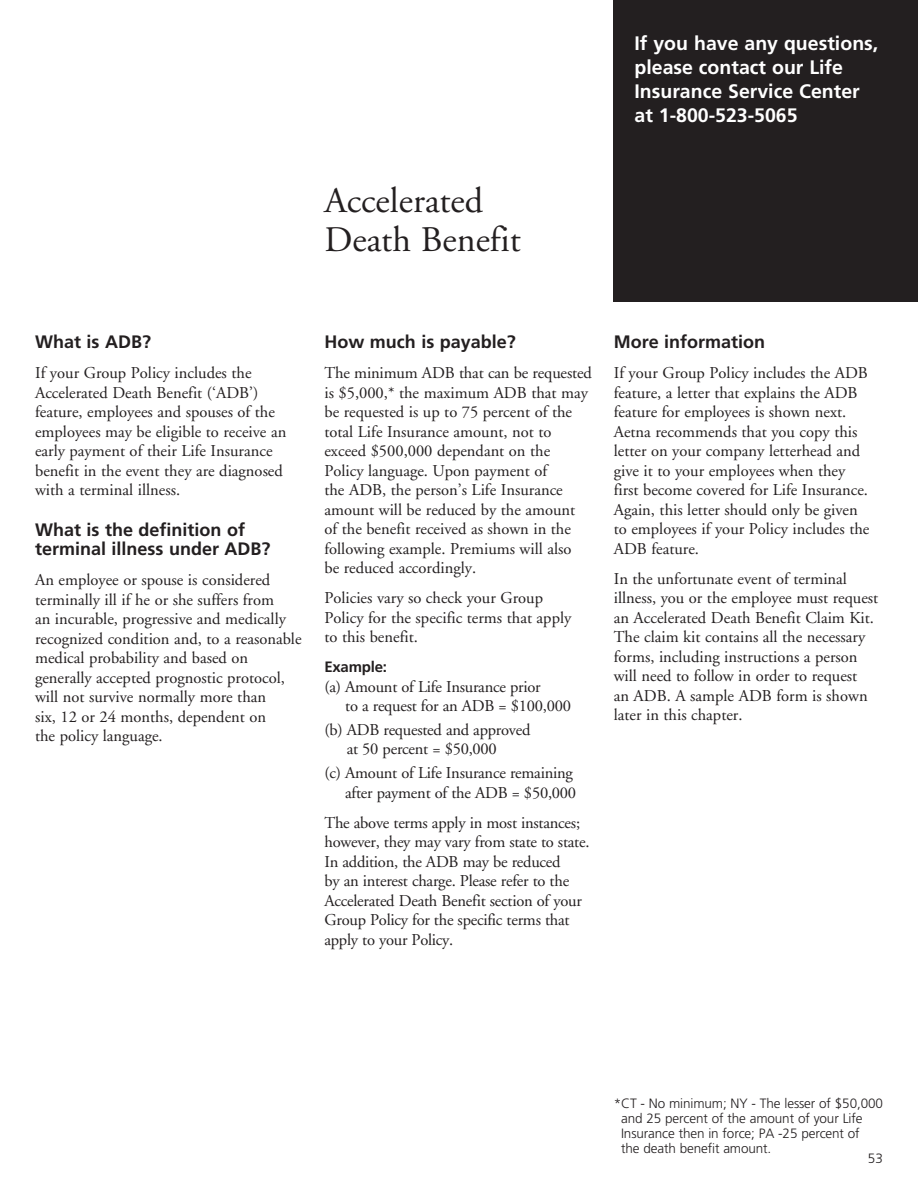
<style>
.page{position:relative;width:918px;height:1188px;background:#fff}
.page>*{position:absolute;margin:0;border:0;box-sizing:border-box;transform-origin:0 0}
.t1{font:36px/39px "Adobe Garamond";color:#231f20}
.t2{font:700 19.5px/24px "Frutiger";color:#fff}
.t3{font:700 18px/19.5px "Frutiger";color:#231f20}
.t4{font:16.5px/19.5px "Adobe Garamond";color:#231f20}
.t5{font:700 15px "Frutiger";letter-spacing:-.015em;color:#231f20}
.t6{font:300 13.5px/15px "Frutiger";letter-spacing:-.01em;color:#231f20}
</style>
<div class="page">
<div style="left:614px;top:0;width:304px;height:301px;background:#231f20"></div>
<h1 class="t1" style="left:324px;top:182px;width:198px">Accelerated<br>Death Benefit</h1>
<p class="t2" style="left:634px;top:31px;width:245px">If you have any questions, please contact our Life<br>Insurance Service Center at 1-800-523-5065</p>
<p class="t3" style="left:35px;top:332px;width:118px">What is ADB?</p>
<p class="t4" style="left:35px;top:364px;width:253px">If your Group Policy includes the Accelerated Death Benefit (‘ADB’) feature, employees and spouses of the employees may be eligible to receive an early payment of their Life Insurance benefit in the event they are diagnosed with a terminal illness.</p>
<p class="t3" style="left:35px;top:520px;width:237px">What is the definition of terminal illness under ADB?</p>
<p class="t4" style="left:35px;top:571px;width:268px">An employee or spouse is considered terminally ill if he or she suffers from<br>an incurable, progressive and medically recognized condition and, to a reasonable medical probability and based on generally accepted prognostic protocol, will not survive normally more than<br>six, 12 or 24 months, dependent on<br>the policy language.</p>
<p class="t3" style="left:324px;top:332px;width:193px">How much is payable?</p>
<p class="t4" style="left:324px;top:364px;width:269px">The minimum ADB that can be requested is $5,000,* the maximum ADB that may be requested is up to 75 percent of the total Life Insurance amount, not to exceed $500,000 dependant on the Policy language. Upon payment of<br>the ADB, the person’s Life Insurance amount will be reduced by the amount of the benefit received as shown in the following example. Premiums will also<br>be reduced accordingly.</p>
<p class="t4" style="left:324px;top:589px;width:248px">Policies vary so check your Group<br>Policy for the specific terms that apply to this benefit.</p>
<p class="t5" style="left:324px;top:658px;width:64px">Example:</p>
<p class="t4" style="left:345px;top:677px;width:227px;text-indent:-21px">(a) Amount of Life Insurance prior<br>to a request for an ADB = $100,000</p>
<p class="t4" style="left:347px;top:720px;width:185px;text-indent:-22px">(b) ADB requested and approved at 50 percent = $50,000</p>
<p class="t4" style="left:324px;top:764px;width:253px;text-align:right">(c) Amount of Life Insurance remaining after payment of the ADB = $50,000</p>
<p class="t4" style="left:324px;top:813px;width:267px">The above terms apply in most instances; however, they may vary from state to state.<br>In addition, the ADB may be reduced<br>by an interest charge. Please refer to the Accelerated Death Benefit section of your Group Policy for the specific terms that apply to your Policy.</p>
<p class="t3" style="left:614px;top:332px;width:153px">More information</p>
<p class="t4" style="left:614px;top:364px;width:257px">If your Group Policy includes the ADB feature, a letter that explains the ADB feature for employees is shown next.<br>Aetna recommends that you copy this letter on your company letterhead and give it to your employees when they first become covered for Life Insurance.<br>Again, this letter should only be given to employees if your Policy includes the ADB feature.</p>
<p class="t4" style="left:614px;top:569px;width:266px">In the unfortunate event of terminal illness, you or the employee must request an Accelerated Death Benefit Claim Kit.<br>The claim kit contains all the necessary forms, including instructions a person will need to follow in order to request<br>an ADB. A sample ADB form is shown later in this chapter.</p>
<p class="t6" style="left:621px;top:1096px;width:263px;text-indent:-7px">*CT - No minimum; NY - The lesser of $50,000 and 25 percent of the amount of your Life Insurance then in force; PA -25 percent of<br>the death benefit amount.</p>
<p class="t6" style="left:868px;top:1151px;width:17px">53</p>
</div>
